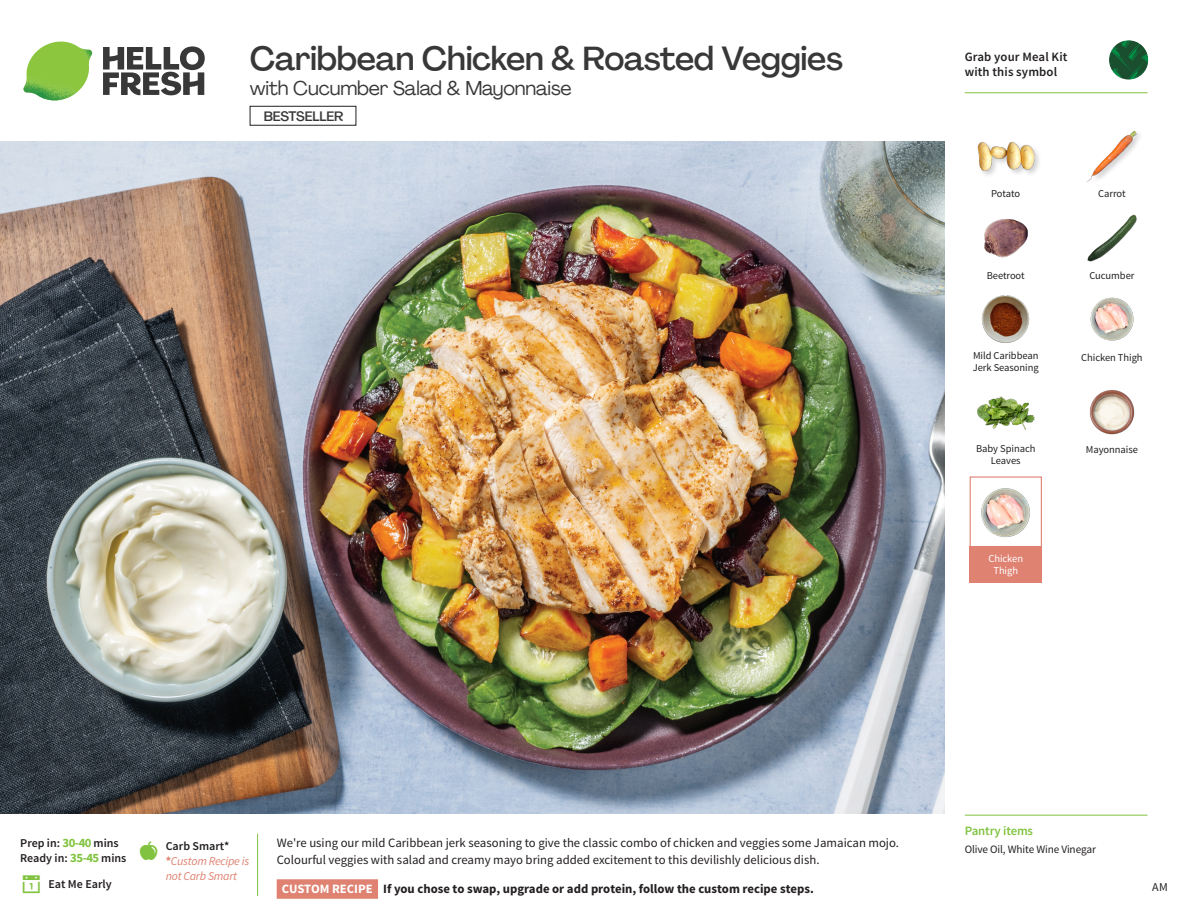
<style>
.page{position:relative;width:1188px;height:918px;background:#fff}
.page>*{position:absolute;margin:0;border:0;box-sizing:border-box;transform-origin:0 0}
._15_Titel_UK{font:500 33px "Agrandir";letter-spacing:-.015em;color:#383839}
._15_Titel_UK-2{font:19.5px "Agrandir";letter-spacing:-.01em;color:#383839}
.t1{font:500 13.5px "Agrandir";letter-spacing:-.01em;color:#383839}
.Step_6_Text_AU{font:12.75px/16.5px "Source Sans Pro";color:#231f20}
.Step_6_Text_AU-2{font:700 12.75px "Source Sans Pro";color:#231f20}
.t2{font:600 12.75px/15px "Source Sans Pro";letter-spacing:.01em;color:#231f20}
._04_Headers_Front{font:600 12.75px "Source Sans Pro";letter-spacing:-.01em;color:#81c340}
._04_Intro{font:600 12px "Source Sans Pro";color:#231f20}
._04_Intro-2{font:italic 12px/14.4px "Source Sans Pro";letter-spacing:-.02em;color:#df8272}
.t3{font:12px "Source Sans Pro";color:#231f20}
._05_Pantry{font:11.25px "Source Sans Pro";letter-spacing:-.01em;color:#231f20}
._18_FRONT_ingredients{font:10.5px/12px "Source Sans Pro";letter-spacing:-.005em;color:#231f20;text-align:center}
._18_FRONT_ingredients-2{font:10.5px/12px "Source Sans Pro";letter-spacing:-.005em;color:#fff;text-align:center}
.s1{font-weight:700;font-size:12.75px;color:#81c340}
.s2{font-weight:700;font-style:normal}
.s3{color:#fff}
</style>
<div class="page">
<svg style="left:103px;top:46px;width:102px;height:49px"></svg>
<img style="left:23px;top:42px;width:69px;height:59px">
<svg style="left:257px;top:833px;width:121px;height:66px"></svg>
<img style="left:0;top:142px;width:945px;height:672px">
<div style="left:970px;top:476px;width:72px;height:73px;border:1px solid #df8272"></div>
<div style="left:970px;top:546px;width:72px;height:37px;background:#df8272"></div>
<img style="left:981px;top:488px;width:49px;height:49px">
<div style="left:250px;top:106px;width:106px;height:19px;border:1px solid #231f20"></div>
<svg style="left:1091px;top:40px;width:58px;height:54px"></svg>
<img style="left:1090px;top:297px;width:44px;height:44px">
<img style="left:1089px;top:389px;width:46px;height:46px">
<img style="left:977px;top:396px;width:57px;height:34px">
<img style="left:981px;top:295px;width:49px;height:48px">
<img style="left:984px;top:219px;width:44px;height:39px">
<img style="left:1087px;top:214px;width:50px;height:48px">
<div style="left:977px;top:141px;width:65px;height:37px;background:#231f20;opacity:.2"></div>
<img style="left:977px;top:141px;width:57px;height:37px">
<img style="left:1086px;top:130px;width:54px;height:52px">
<hr style="left:965px;top:815px;width:183px;height:1px;background:#81c340">
<hr style="left:965px;top:92px;width:183px;height:1px;background:#81c340">
<p class="_15_Titel_UK" style="left:250px;top:38px;width:595px">Caribbean Chicken &amp; Roasted Veggies</p>
<p class="_15_Titel_UK-2" style="left:250px;top:76px;width:323px">with Cucumber Salad &amp; Mayonnaise</p>
<p class="t1" style="left:264px;top:108px;width:81px">BESTSELLER</p>
<p class="t2" style="left:965px;top:50px;width:104px">Grab your Meal Kit with this symbol</p>
<p class="_18_FRONT_ingredients" style="left:991px;top:188px;width:31px">Potato</p>
<p class="_18_FRONT_ingredients" style="left:1098px;top:188px;width:29px">Carrot</p>
<p class="_18_FRONT_ingredients" style="left:987px;top:270px;width:40px">Beetroot</p>
<p class="_18_FRONT_ingredients" style="left:1089px;top:270px;width:47px">Cucumber</p>
<p class="_18_FRONT_ingredients" style="left:973px;top:350px;width:67px">Mild Caribbean</p>
<p class="_18_FRONT_ingredients" style="left:1081px;top:352px;width:63px">Chicken Thigh</p>
<p class="_18_FRONT_ingredients" style="left:973px;top:362px;width:67px">Jerk Seasoning</p>
<p class="_18_FRONT_ingredients" style="left:976px;top:443px;width:61px">Baby Spinach<br>Leaves</p>
<p class="_18_FRONT_ingredients-2" style="left:988px;top:553px;width:36px">Chicken<br>Thigh</p>
<p class="_18_FRONT_ingredients" style="left:1086px;top:444px;width:54px">Mayonnaise</p>
<p class="_04_Intro" style="left:20px;top:835px;width:100px">Prep in: <span class="s1">30-40</span> mins</p>
<p class="_04_Intro" style="left:20px;top:850px;width:108px">Ready in: <span class="s1">35-45</span> mins</p>
<p class="_04_Intro" style="left:48px;top:876px;width:65px">Eat Me Early</p>
<p class="_04_Intro" style="left:166px;top:838px;width:65px">Carb Smart*</p>
<p class="_04_Intro-2" style="left:166px;top:854px;width:85px"><span class="s2">*</span>Custom Recipe is not Carb Smart</p>
<p class="Step_6_Text_AU" style="left:277px;top:835px;width:624px">We're using our mild Caribbean jerk seasoning to give the classic combo of chicken and veggies some Jamaican mojo.<br>Colourful veggies with salad and creamy mayo bring added excitement to this devilishly delicious dish.</p>
<p class="Step_6_Text_AU-2" style="left:282px;top:880px;width:533px"><span class="s3">CUSTOM RECIPE</span> If you chose to swap, upgrade or add protein, follow the custom recipe steps.</p>
<p class="_04_Headers_Front" style="left:965px;top:822px;width:70px">Pantry items</p>
<p class="_05_Pantry" style="left:965px;top:842px;width:133px">Olive Oil, White Wine Vinegar</p>
<p class="t3" style="left:1152px;top:879px;width:17px">AM</p>
</div>
